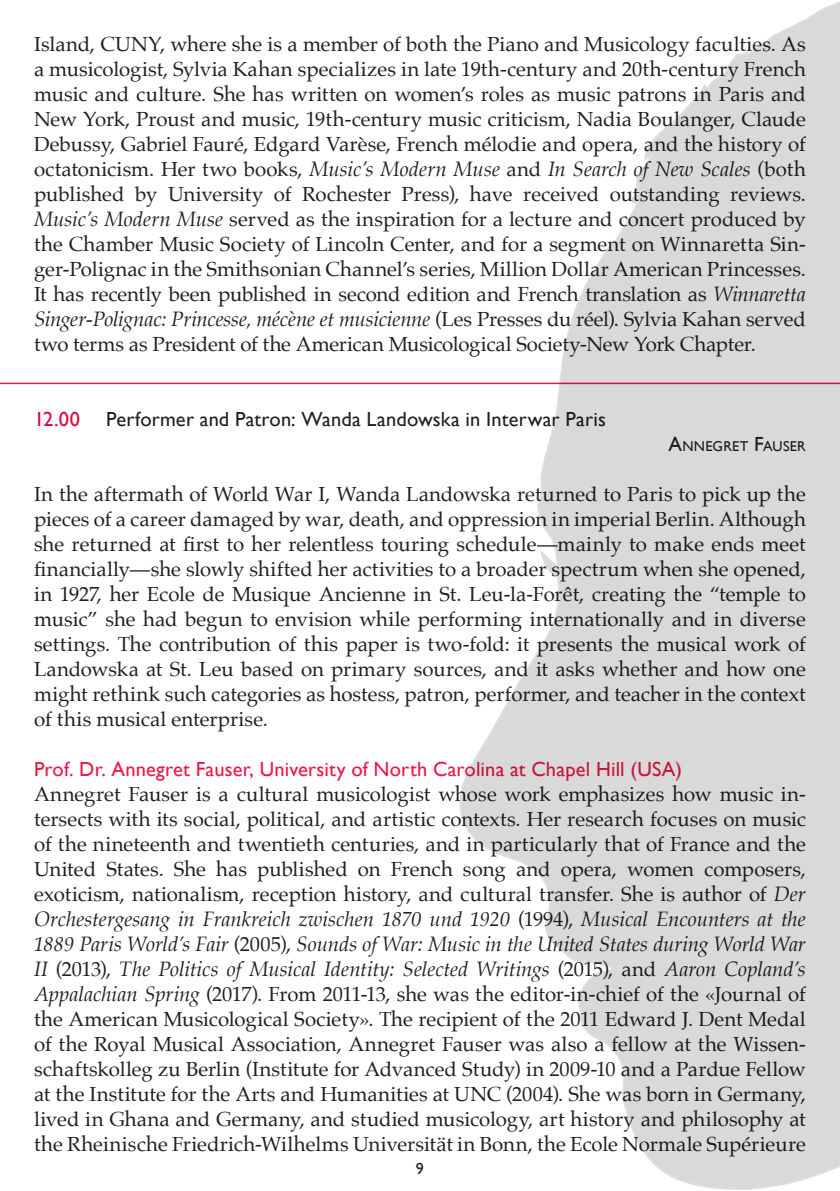
<style>
.page{position:relative;width:840px;height:1191px;background:#fff}
.page>*{position:absolute;margin:0;border:0;box-sizing:border-box;transform-origin:0 0}
.t1{font:20.4px/25px "Palatino";letter-spacing:-.005em;color:#231f20;text-align:justify}
.t2{font:20.4px "Gill Sans";letter-spacing:.01em;color:#ed1748}
.t3{font:20.4px "Gill Sans";letter-spacing:.01em;color:#231f20}
.t4{font:20.4px "Gill Sans";color:#e4003c}
.t5{font:16px "Gill Sans";color:#231f20}
.t6{font:14.2px "Gill Sans";letter-spacing:.02em;color:#231f20}
.s1{font-style:italic}
.s2{font-size:20.4px}
</style>
<div class="page">
<hr style="left:0;top:383px;width:839px;height:1px;background:#ed1748">
<svg style="left:457px;top:2px;width:382px;height:1188px"></svg>
<p class="t1" style="left:34px;top:31px;width:773px">Island, CUNY, where she is a member of both the Piano and Musicology faculties. As a musicologist, Sylvia Kahan specializes in late 19th-century and 20th-century French music and culture. She has written on women’s roles as music patrons in Paris and New York, Proust and music, 19th-century music criticism, Nadia Boulanger, Claude Debussy, Gabriel Fauré, Edgard Varèse, French mélodie and opera, and the history of octatonicism. Her two books, <span class="s1">Music’s Modern Muse</span> and <span class="s1">In Search of New Scales</span> (both published by University of Rochester Press), have received outstanding reviews.<br><span class="s1">Music’s Modern Muse</span> served as the inspiration for a lecture and concert produced by the Chamber Music Society of Lincoln Center, and for a segment on Winnaretta Sin&shy;ger-Polignac in the Smithsonian Channel’s series, Million Dollar American Princesses.<br>It has recently been published in second edition and French translation as <span class="s1">Winnaretta Singer-Polignac: Princesse, mécène et musicienne</span> (Les Presses du réel). Sylvia Kahan served two terms as President of the American Musicological Society-New York Chapter.</p>
<p class="t4" style="left:34px;top:407px;width:48px">12.00</p>
<p class="t3" style="left:106px;top:407px;width:501px">Performer and Patron: Wanda Landowska in Interwar Paris</p>
<p class="t6" style="left:668px;top:438px;width:139px"><span class="s2">A</span>NNEGRET <span class="s2">F</span>AUSER</p>
<p class="t1" style="left:34px;top:481px;width:773px">In the aftermath of World War I, Wanda Landowska returned to Paris to pick up the pieces of a career damaged by war, death, and oppression in imperial Berlin. Although she returned at first to her relentless touring schedule—mainly to make ends meet financially—she slowly shifted her activities to a broader spectrum when she opened, in 1927, her Ecole de Musique Ancienne in St. Leu-la-Forêt, creating the “temple to music” she had begun to envision while performing internationally and in diverse settings. The contribution of this paper is two-fold: it presents the musical work of Landowska at St. Leu based on primary sources, and it asks whether and how one might rethink such categories as hostess, patron, performer, and teacher in the context of this musical enterprise.</p>
<p class="t2" style="left:34px;top:757px;width:649px">Prof. Dr. Annegret Fauser, University of North Carolina at Chapel Hill (USA)</p>
<p class="t1" style="left:34px;top:781px;width:773px">Annegret Fauser is a cultural musicologist whose work emphasizes how music in&shy;tersects with its social, political, and artistic contexts. Her research focuses on music of the nineteenth and twentieth centuries, and in particularly that of France and the United States. She has published on French song and opera, women composers, exoticism, nationalism, reception history, and cultural transfer. She is author of <span class="s1">Der Orchestergesang in Frankreich zwischen 1870 und 1920</span> (1994), <span class="s1">Musical Encounters at the 1889 Paris World’s Fair</span> (2005), <span class="s1">Sounds of War: Music in the United States during World War II</span> (2013), <span class="s1">The Politics of Musical Identity: Selected Writings</span> (2015), and <span class="s1">Aaron Copland’s Appalachian Spring</span> (2017). From 2011-13, she was the editor-in-chief of the «Journal of the American Musicological Society». The recipient of the 2011 Edward J. Dent Medal of the Royal Musical Association, Annegret Fauser was also a fellow at the Wissen&shy;schaftskolleg zu Berlin (Institute for Advanced Study) in 2009-10 and a Pardue Fellow at the Institute for the Arts and Humanities at UNC (2004). She was born in Germany, lived in Ghana and Germany, and studied musicology, art history and philosophy at the Rheinische Friedrich-Wilhelms Universität in Bonn, the Ecole Normale Supérieure</p>
<p class="t5" style="left:416px;top:1159px;width:9px">9</p>
</div>
